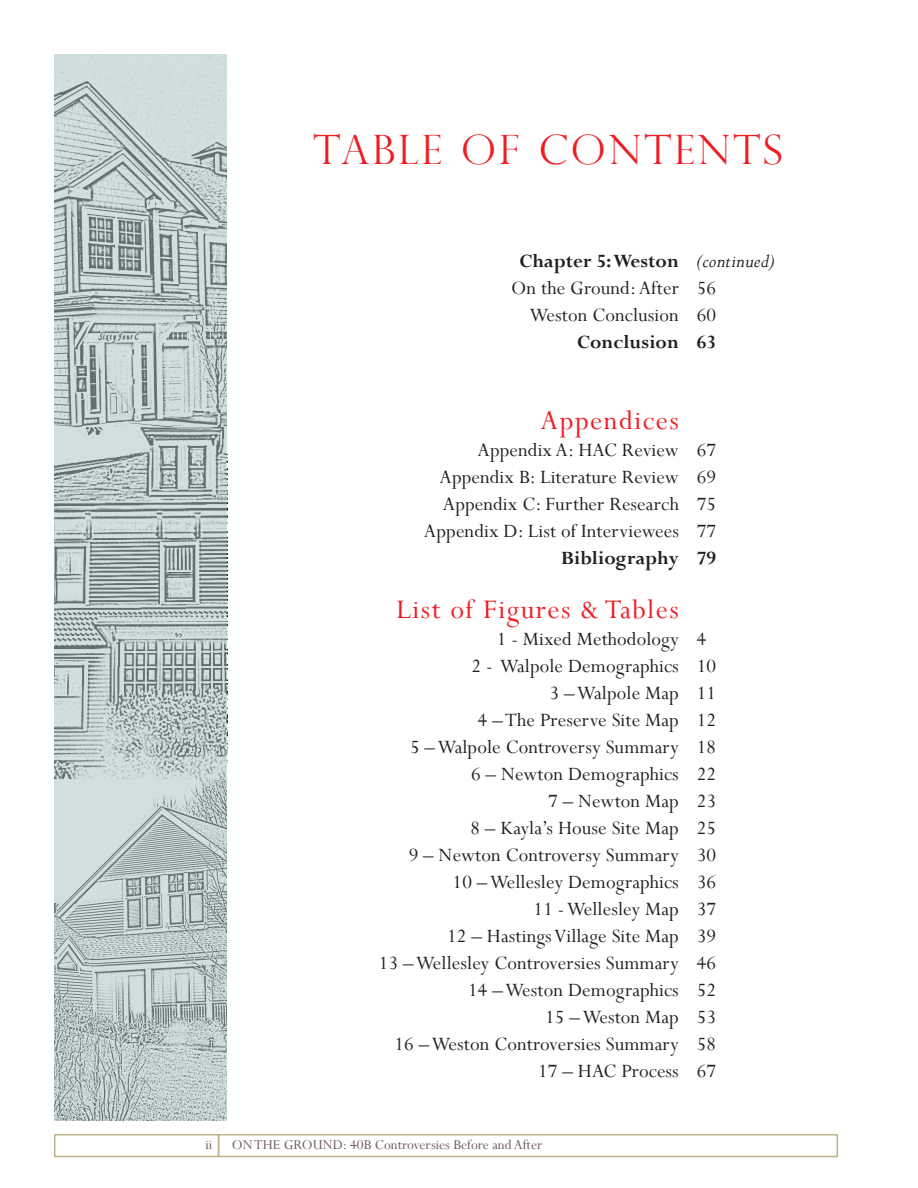
<style>
.page{position:relative;width:918px;height:1188px;background:#fff}
.page>*{position:absolute;margin:0;border:0;box-sizing:border-box;transform-origin:0 0}
.t1{font:300 40.5px "Perpetua Titling";letter-spacing:.07em;color:#ee1d23}
.t2{font:30px "Perpetua";letter-spacing:.05em;color:#ee1d23}
.t3{font:21px/27px "Perpetua";letter-spacing:.005em;color:#231f20;text-align:right}
.t4{font:700 21px "Perpetua";letter-spacing:.005em;color:#231f20}
.t5{font:italic 21px "Perpetua";letter-spacing:.005em;color:#231f20}
.t6{font:15px "Perpetua";color:#6c585b}
</style>
<div class="page">
<svg style="left:54px;top:54px;width:172px;height:1066px;background:#b6c3c3"></svg>
<div style="left:218px;top:1134px;width:620px;height:23px;border:2px solid #beb48b"></div>
<div style="left:54px;top:1134px;width:165px;height:23px;border:2px solid #beb48b"></div>
<h1 class="t1" style="left:313px;top:125px;width:470px">TABLE OF CONTENTS</h1>
<p class="t4" style="left:519px;top:247px;width:161px">Chapter 5: Weston</p>
<p class="t3" style="left:511px;top:274px;width:169px">On the Ground: After<br>Weston Conclusion</p>
<p class="t4" style="left:577px;top:328px;width:103px">Conclusion</p>
<p class="t5" style="left:697px;top:248px;width:79px">(continued)</p>
<p class="t3" style="left:697px;top:274px;width:21px;text-align:left">56<br>60</p>
<p class="t4" style="left:697px;top:329px;width:21px">63</p>
<h2 class="t2" style="left:540px;top:401px;width:140px">Appendices</h2>
<p class="t3" style="left:424px;top:436px;width:256px">Appendix A: HAC Review<br>Appendix B: Literature Review<br>Appendix C: Further Research<br>Appendix D: List of Interviewees</p>
<p class="t4" style="left:561px;top:544px;width:119px">Bibliography</p>
<h2 class="t2" style="left:396px;top:590px;width:284px">List of Figures &amp; Tables</h2>
<p class="t3" style="left:379px;top:625px;width:302px">1 - Mixed Methodology<br>2 - Walpole Demographics<br>3 – Walpole Map<br>4 – The Preserve Site Map<br>5 – Walpole Controversy Summary<br>6 – Newton Demographics<br>7 – Newton Map<br>8 – Kayla’s House Site Map<br>9 – Newton Controversy Summary<br>10 – Wellesley Demographics<br>11 - Wellesley Map<br>12 – Hastings Village Site Map<br>13 – Wellesley Controversies Summary<br>14 – Weston Demographics<br>15 – Weston Map<br>16 – Weston Controversies Summary<br>17 – HAC Process</p>
<p class="t3" style="left:697px;top:436px;width:21px;text-align:justify">67<br>69<br>75<br>77</p>
<p class="t4" style="left:697px;top:545px;width:21px">79</p>
<p class="t3" style="left:697px;top:625px;width:21px;text-align:left">4<br>10<br>11<br>12<br>18<br>22<br>23<br>25<br>30<br>36<br>37<br>39<br>46<br>52<br>53<br>58<br>67</p>
<p class="t6" style="left:205px;top:1135px;width:8px">ii</p>
<p class="t6" style="left:232px;top:1135px;width:312px">ON THE GROUND: 40B Controversies Before and After</p>
</div>
